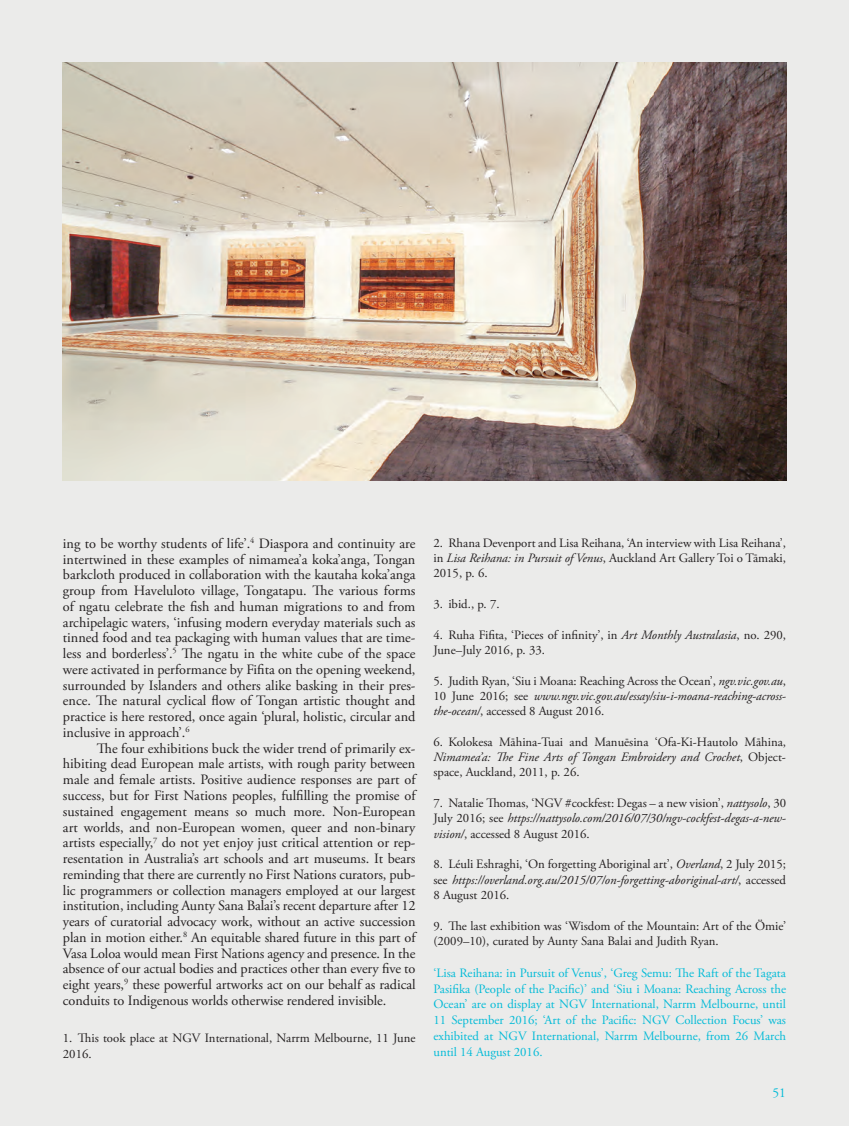
<style>
.page{position:relative;width:849px;height:1126px;background:#fff}
.page>*{position:absolute;margin:0;border:0;box-sizing:border-box;transform-origin:0 0}
.t1{font:14.25px/15.8px "Adobe Garamond Pro";letter-spacing:-.005em;color:#231f20;text-align:justify}
.t2{font:13.5px "Adobe Garamond Pro";color:#03bbd7}
.t3{font:12.75px/15.3px "Adobe Garamond Pro";color:#231f20;text-align:justify}
.t4{font:12.75px/15.8px "Adobe Garamond Pro";color:#03bbd7;text-align:justify}
.s1{font-style:italic}
</style>
<div class="page">
<div style="left:0;top:0;width:849px;height:1125px;background:#ebebea"></div>
<img style="left:63px;top:63px;width:723px;height:417px">
<p class="t1" style="left:63px;top:535px;width:354px">ing to be worthy students of life’.<sup>4</sup> Diaspora and continuity are intertwined in these examples of nimamea’a koka’anga, Tongan barkcloth produced in collaboration with the kautaha koka’anga group from Haveluloto village, Tongatapu. The various forms of ngatu celebrate the fish and human migrations to and from archipelagic waters, ‘infusing modern everyday materials such as tinned food and tea packaging with human values that are time&shy;less and borderless’.<sup>5</sup> The ngatu in the white cube of the space were activated in performance by Fifita on the opening weekend, surrounded by Islanders and others alike basking in their pres&shy;ence. The natural cyclical flow of Tongan artistic thought and practice is here restored, once again ‘plural, holistic, circular and inclusive in approach’.<sup>6</sup></p>
<p class="t1" style="left:63px;top:740px;width:354px;text-indent:34px">The four exhibitions buck the wider trend of primarily ex&shy;hibiting dead European male artists, with rough parity between male and female artists. Positive audience responses are part of success, but for First Nations peoples, fulfilling the promise of sustained engagement means so much more. Non-European art worlds, and non-European women, queer and non-binary artists especially,<sup>7</sup> do not yet enjoy just critical attention or rep&shy;resentation in Australia’s art schools and art museums. It bears reminding that there are currently no First Nations curators, pub&shy;lic programmers or collection managers employed at our largest institution, including Aunty Sana Balai’s recent departure after 12 years of curatorial advocacy work, without an active succession plan in motion either.<sup>8</sup> An equitable shared future in this part of Vasa Loloa would mean First Nations agency and presence. In the absence of our actual bodies and practices other than every five to eight years,<sup>9</sup> these powerful artworks act on our behalf as radical conduits to Indigenous worlds otherwise rendered invisible.</p>
<p class="t3" style="left:63px;top:1030px;width:354px">1. This took place at NGV International, Narrm Melbourne, 11 June<br>2016.</p>
<p class="t3" style="left:433px;top:535px;width:354px">2. Rhana Devenport and Lisa Reihana, ‘An interview with Lisa Reihana’, in <span class="s1">Lisa Reihana: in Pursuit of Venus</span>, Auckland Art Gallery Toi o Tāmaki, 2015, p. 6.</p>
<p class="t3" style="left:433px;top:596px;width:68px">3. ibid., p. 7.</p>
<p class="t3" style="left:433px;top:627px;width:354px">4. Ruha Fifita, ‘Pieces of infinity’, in <span class="s1">Art Monthly Australasia</span>, no. 290,<br>June–July 2016, p. 33.</p>
<p class="t3" style="left:433px;top:673px;width:354px">5. Judith Ryan, ‘Siu i Moana: Reaching Across the Ocean’, <span class="s1">ngv.vic.gov.au</span>, 10 June 2016; see <span class="s1">www.ngv.vic.gov.au/essay/siu-i-moana-reaching-across&shy;the-ocean/</span>, accessed 8 August 2016.</p>
<p class="t3" style="left:433px;top:734px;width:354px">6. Kolokesa Māhina-Tuai and Manuēsina ‘Ofa-Ki-Hautolo Māhina, <span class="s1">Nimamea’a: The Fine Arts of Tongan Embroidery and Crochet</span>, Object&shy;space, Auckland, 2011, p. 26.</p>
<p class="t3" style="left:433px;top:795px;width:354px">7. Natalie Thomas, ‘NGV #cockfest: Degas – a new vision’, <span class="s1">nattysolo</span>, 30<br>July 2016; see <span class="s1">https://nattysolo.com/2016/07/30/ngv-cockfest-degas-a-new&shy;vision/</span>, accessed 8 August 2016.</p>
<p class="t3" style="left:433px;top:856px;width:354px">8. Léuli Eshraghi, ‘On forgetting Aboriginal art’, <span class="s1">Overland</span>, 2 July 2015; see <span class="s1">https://overland.org.au/2015/07/on-forgetting-aboriginal-art/</span>, accessed 8 August 2016.</p>
<p class="t3" style="left:433px;top:917px;width:354px;line-height:15.8px">9. The last exhibition was ‘Wisdom of the Mountain: Art of the Ömie’ (2009–10), curated by Aunty Sana Balai and Judith Ryan.</p>
<p class="t4" style="left:433px;top:965px;width:354px">‘Lisa Reihana: in Pursuit of Venus’, ‘Greg Semu: The Raft of the Tagata Pasifika (People of the Pacific)’ and ‘Siu i Moana: Reaching Across the Ocean’ are on display at NGV International, Narrm Melbourne, until 11 September 2016; ‘Art of the Pacific: NGV Collection Focus’ was exhibited at NGV International, Narrm Melbourne, from 26 March until 14 August 2016.</p>
<p class="t2" style="left:772px;top:1083px;width:15px">51</p>
</div>
